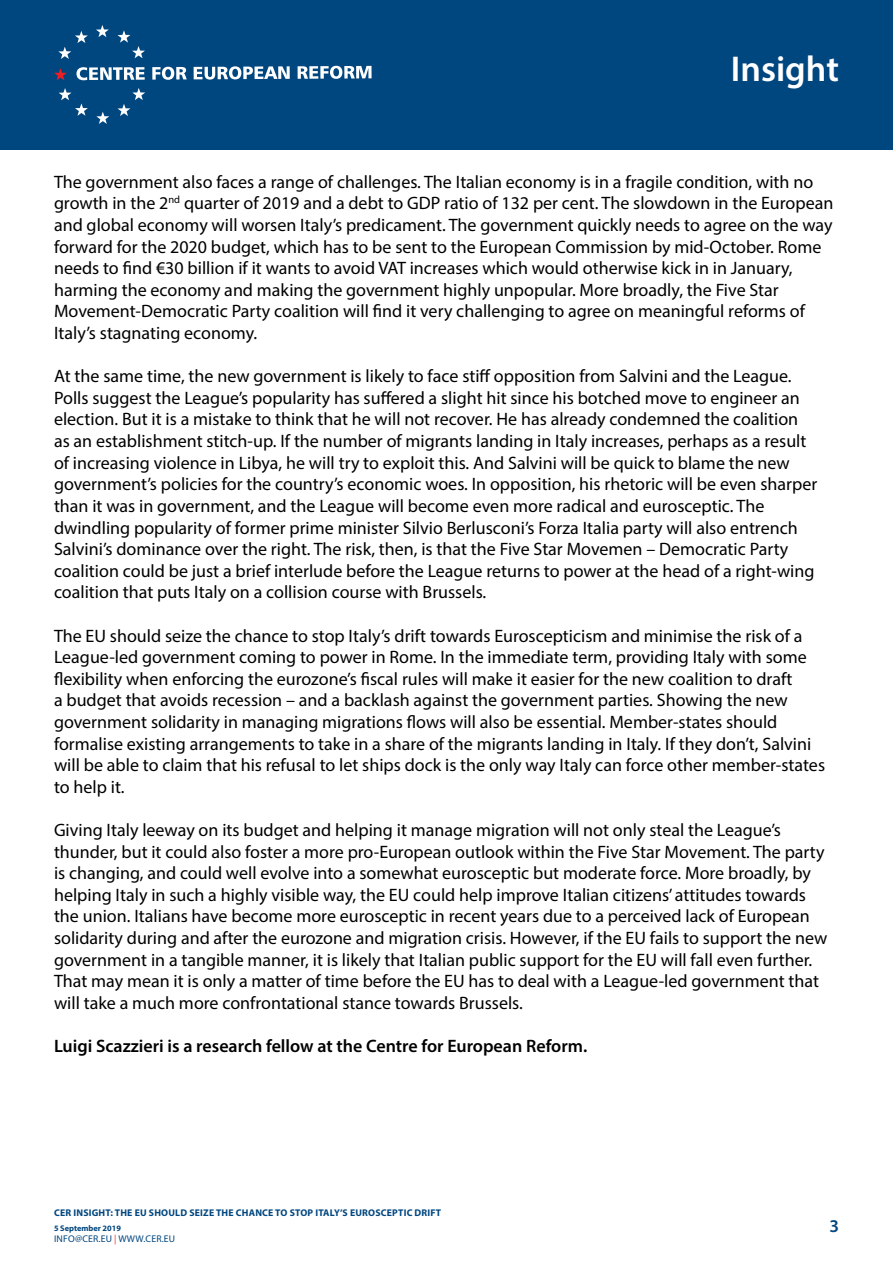
<style>
.page{position:relative;width:893px;height:1263px;background:#fff}
.page>*{position:absolute;margin:0;border:0;box-sizing:border-box;transform-origin:0 0}
.t1{font:600 36px "Myriad Pro";color:#fff}
.t2{font:18px/21.6px "Myriad Pro";color:#000}
.t3{font:600 18px "Myriad Pro";color:#000}
.t4{font:600 18px "Myriad Pro";color:#00467f}
.t5{font:700 9.75px "Myriad Pro";letter-spacing:.02em;color:#00467f}
.t6{font:9.75px "Myriad Pro";letter-spacing:.02em;color:#00467f}
.t7{font:700 8.25px "Myriad Pro";color:#00467f}
.s1{color:#ee3124}
</style>
<div class="page">
<div style="left:0;top:0;width:893px;height:150px;background:#00467f"></div>
<svg style="left:96px;top:25px;width:13px;height:12px"></svg>
<svg style="left:118px;top:30px;width:27px;height:28px"></svg>
<svg style="left:118px;top:88px;width:27px;height:28px"></svg>
<svg style="left:96px;top:112px;width:13px;height:12px"></svg>
<svg style="left:59px;top:88px;width:29px;height:28px"></svg>
<svg style="left:58px;top:31px;width:30px;height:28px"></svg>
<svg style="left:54px;top:68px;width:13px;height:12px"></svg>
<svg style="left:76px;top:67px;width:69px;height:13px"></svg>
<svg style="left:152px;top:67px;width:35px;height:13px"></svg>
<svg style="left:194px;top:66px;width:96px;height:14px"></svg>
<svg style="left:298px;top:66px;width:74px;height:13px"></svg>
<h1 class="t1" style="left:731px;top:46px;width:110px">Insight</h1>
<p class="t2" style="left:54px;top:171px;width:781px">The government also faces a range of challenges. The Italian economy is in a fragile condition, with no growth in the 2<sup>nd</sup> quarter of 2019 and a debt to GDP ratio of 132 per cent. The slowdown in the European and global economy will worsen Italy’s predicament. The government quickly needs to agree on the way forward for the 2020 budget, which has to be sent to the European Commission by mid-October. Rome needs to find €30 billion if it wants to avoid VAT increases which would otherwise kick in in January, harming the economy and making the government highly unpopular. More broadly, the Five Star Movement-Democratic Party coalition will find it very challenging to agree on meaningful reforms of Italy’s stagnating economy.</p>
<p class="t2" style="left:54px;top:365px;width:765px">At the same time, the new government is likely to face stiff opposition from Salvini and the League.<br>Polls suggest the League’s popularity has suffered a slight hit since his botched move to engineer an election. But it is a mistake to think that he will not recover. He has already condemned the coalition as an establishment stitch-up. If the number of migrants landing in Italy increases, perhaps as a result of increasing violence in Libya, he will try to exploit this. And Salvini will be quick to blame the new government’s policies for the country’s economic woes. In opposition, his rhetoric will be even sharper than it was in government, and the League will become even more radical and eurosceptic. The dwindling popularity of former prime minister Silvio Berlusconi’s Forza Italia party will also entrench Salvini’s dominance over the right. The risk, then, is that the Five Star Movemen – Democratic Party coalition could be just a brief interlude before the League returns to power at the head of a right-wing coalition that puts Italy on a collision course with Brussels.</p>
<p class="t2" style="left:54px;top:624px;width:773px">The EU should seize the chance to stop Italy’s drift towards Euroscepticism and minimise the risk of a League-led government coming to power in Rome. In the immediate term, providing Italy with some flexibility when enforcing the eurozone’s fiscal rules will make it easier for the new coalition to draft<br>a budget that avoids recession – and a backlash against the government parties. Showing the new government solidarity in managing migrations flows will also be essential. Member-states should formalise existing arrangements to take in a share of the migrants landing in Italy. If they don’t, Salvini will be able to claim that his refusal to let ships dock is the only way Italy can force other member-states to help it.</p>
<p class="t2" style="left:54px;top:819px;width:775px">Giving Italy leeway on its budget and helping it manage migration will not only steal the League’s thunder, but it could also foster a more pro-European outlook within the Five Star Movement. The party is changing, and could well evolve into a somewhat eurosceptic but moderate force. More broadly, by helping Italy in such a highly visible way, the EU could help improve Italian citizens’ attitudes towards the union. Italians have become more eurosceptic in recent years due to a perceived lack of European solidarity during and after the eurozone and migration crisis. However, if the EU fails to support the new government in a tangible manner, it is likely that Italian public support for the EU will fall even further.<br>That may mean it is only a matter of time before the EU has to deal with a League-led government that will take a much more confrontational stance towards Brussels.</p>
<p class="t3" style="left:54px;top:1034px;width:535px">Luigi Scazzieri is a research fellow at the Centre for European Reform.</p>
<p class="t5" style="left:54px;top:1207px;width:169px">CER INSIGHT: THE EU SHOULD SEIZE THE</p>
<p class="t5" style="left:236px;top:1207px;width:27px">CHANCE</p>
<p class="t5" style="left:275px;top:1207px;width:82px">TO STOP ITALY’S EUR</p>
<p class="t5" style="left:368px;top:1207px;width:73px">OSCEPTIC DRI FT</p>
<p class="t7" style="left:54px;top:1223px;width:68px">5 SEPTEMBER 2019</p>
<p class="t6" style="left:54px;top:1233px;width:123px">info@ce r.EU <span class="s1">|</span> WWW.CER.EU</p>
<p class="t4" style="left:829px;top:1215px;width:11px">3</p>
</div>
